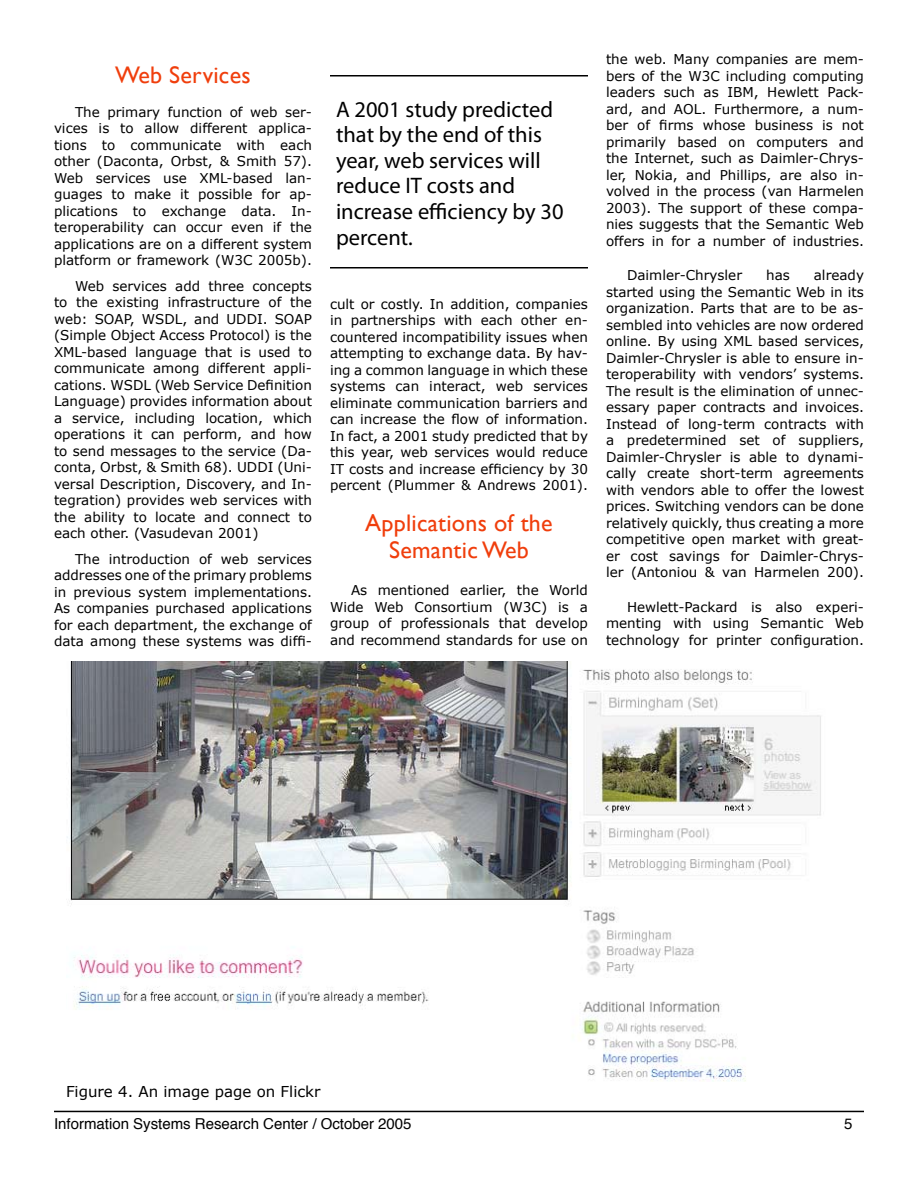
<style>
.page{position:relative;width:918px;height:1188px;background:#fff}
.page>*{position:absolute;margin:0;border:0;box-sizing:border-box;transform-origin:0 0}
.t1{font:24px/27px "Gill Sans";letter-spacing:.01em;color:#f03e0c;text-align:center}
.t2{font:22.5px/25.5px "Myriad Pro";color:#000}
.t3{font:15px "Helvetica";color:#000}
.t4{font:15px "Verdana";color:#000}
.t5{font:13.5px/16.5px "Verdana";color:#000;text-align:justify}
</style>
<div class="page">
<hr style="left:54px;top:1111px;width:810px;height:1px;background:#000">
<hr style="left:330px;top:75px;width:258px;height:1px;background:#000">
<hr style="left:330px;top:267px;width:258px;height:1px;background:#000">
<img style="left:67px;top:662px;width:754px;height:420px">
<h1 class="t1" style="left:115px;top:61px;width:137px">Web Services</h1>
<p class="t5" style="left:54px;top:103px;width:260px;text-indent:21px">The primary function of web ser&shy;vices is to allow different applica&shy;tions to communicate with each other (Daconta, Orbst, &amp; Smith 57).<br>Web services use XML-based lan&shy;guages to make it possible for ap&shy;plications to exchange data. In&shy;teroperability can occur even if the applications are on a different system platform or framework (W3C 2005b).</p>
<p class="t5" style="left:54px;top:277px;width:260px;text-indent:21px">Web services add three concepts to the existing infrastructure of the web: SOAP, WSDL, and UDDI. SOAP (Simple Object Access Protocol) is the XML-based language that is used to communicate among different appli&shy;cations. WSDL (Web Service Definition Language) provides information about a service, including location, which operations it can perform, and how to send messages to the service (Da&shy;conta, Orbst, &amp; Smith 68). UDDI (Uni&shy;versal Description, Discovery, and In&shy;tegration) provides web services with the ability to locate and connect to each other. (Vasudevan 2001)</p>
<p class="t5" style="left:54px;top:550px;width:260px;text-indent:21px">The introduction of web services addresses one of the primary problems in previous system implementations.<br>As companies purchased applications for each department, the exchange of data among these systems was diffi-</p>
<h2 class="t2" style="left:336px;top:96px;width:229px">A 2001 study predicted that by the end of this year, web services will reduce IT costs and increase efficiency by 30 percent.</h2>
<p class="t5" style="left:330px;top:295px;width:260px">cult or costly. In addition, companies in partnerships with each other en&shy;countered incompatibility issues when attempting to exchange data. By hav&shy;ing a common language in which these systems can interact, web services eliminate communication barriers and can increase the flow of information.<br>In fact, a 2001 study predicted that by this year, web services would reduce IT costs and increase efficiency by 30 percent (Plummer &amp; Andrews 2001).</p>
<h1 class="t1" style="left:365px;top:509px;width:189px">Applications of the<br>Semantic Web</h1>
<p class="t5" style="left:330px;top:582px;width:260px;text-indent:21px">As mentioned earlier, the World Wide Web Consortium (W3C) is a group of professionals that develop and recommend standards for use on</p>
<p class="t5" style="left:606px;top:51px;width:260px">the web. Many companies are mem&shy;bers of the W3C including computing leaders such as IBM, Hewlett Pack&shy;ard, and AOL. Furthermore, a num&shy;ber of firms whose business is not primarily based on computers and the Internet, such as Daimler-Chrys&shy;ler, Nokia, and Phillips, are also in&shy;volved in the process (van Harmelen 2003). The support of these compa&shy;nies suggests that the Semantic Web offers in for a number of industries.</p>
<p class="t5" style="left:627px;top:267px;width:117px">Daimler-Chrysler</p>
<p class="t5" style="left:766px;top:267px;width:25px">has</p>
<p class="t5" style="left:606px;top:267px;width:260px;text-indent:208px">already started using the Semantic Web in its organization. Parts that are to be as&shy;sembled into vehicles are now ordered online. By using XML based services, Daimler-Chrysler is able to ensure in&shy;teroperability with vendors’ systems.<br>The result is the elimination of unnec&shy;essary paper contracts and invoices.<br>Instead of long-term contracts with a predetermined set of suppliers, Daimler-Chrysler is able to dynami&shy;cally create short-term agreements with vendors able to offer the lowest prices. Switching vendors can be done relatively quickly, thus creating a more competitive open market with great&shy;er cost savings for Daimler-Chrys&shy;ler (Antoniou &amp; van Harmelen 200).</p>
<p class="t5" style="left:606px;top:598px;width:260px;text-indent:21px">Hewlett-Packard is also experi&shy;menting with using Semantic Web technology for printer configuration.</p>
<p class="t4" style="left:66px;top:1082px;width:256px">Figure 4. An image page on Flickr</p>
<p class="t3" style="left:54px;top:1111px;width:359px">Information Systems Research Center / October 2005</p>
</div>
